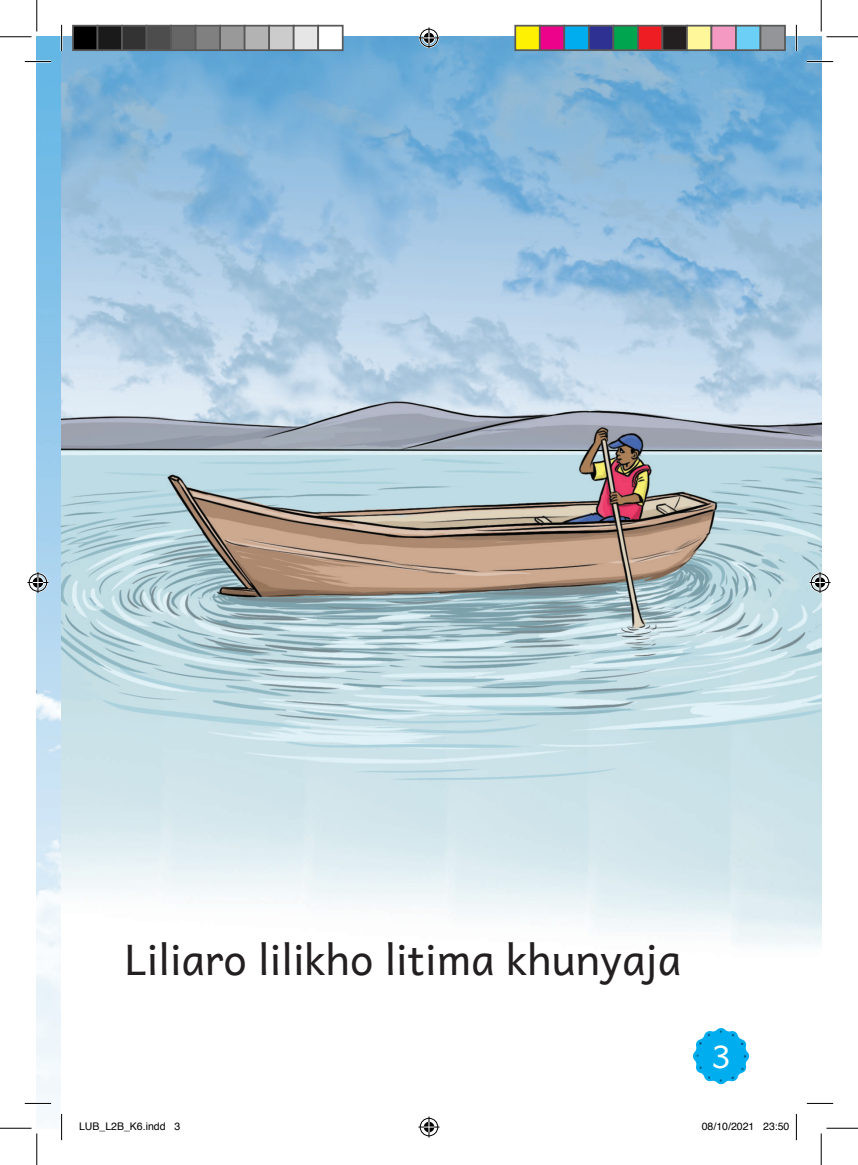
<style>
.page{position:relative;width:858px;height:1165px;background:#fff}
.page>*{position:absolute;margin:0;border:0;box-sizing:border-box;transform-origin:0 0}
.Body_text{font:42px "Andika New Basic";color:#231f20}
.Body_text-2{font:31.5px "Andika New Basic";color:#fff}
.t1{font:10.5px "Helvetica";color:#000}
</style>
<div class="page">
<img style="left:61px;top:37px;width:760px;height:1077px">
<img style="left:37px;top:37px;width:24px;height:1084px">
<svg style="left:692px;top:1027px;width:57px;height:58px"></svg>
<hr style="left:25px;top:60px;width:26px;height:3px;background:#fff">
<hr style="left:806px;top:60px;width:26px;height:3px;background:#fff">
<hr style="left:25px;top:1102px;width:26px;height:2px;background:#fff">
<hr style="left:806px;top:1102px;width:26px;height:2px;background:#fff">
<hr style="left:60px;top:25px;width:3px;height:26px;background:#fff">
<hr style="left:60px;top:1114px;width:3px;height:26px;background:#fff">
<hr style="left:795px;top:25px;width:2px;height:26px;background:#fff">
<svg style="left:25px;top:61px;width:26px;height:1px"></svg>
<svg style="left:806px;top:61px;width:26px;height:1px"></svg>
<svg style="left:25px;top:1103px;width:26px;height:1px"></svg>
<svg style="left:806px;top:1103px;width:26px;height:1px"></svg>
<svg style="left:61px;top:25px;width:1px;height:26px"></svg>
<svg style="left:61px;top:1114px;width:1px;height:26px"></svg>
<svg style="left:795px;top:25px;width:1px;height:26px"></svg>
<svg style="left:795px;top:1114px;width:1px;height:26px"></svg>
<hr style="left:0;top:36px;width:32px;height:1px;background:#000">
<hr style="left:826px;top:36px;width:31px;height:1px;background:#000">
<hr style="left:0;top:1128px;width:32px;height:1px;background:#000">
<hr style="left:826px;top:1128px;width:31px;height:1px;background:#000">
<hr style="left:36px;top:0;width:1px;height:32px;background:#000">
<hr style="left:36px;top:1133px;width:1px;height:32px;background:#000">
<hr style="left:820px;top:0;width:1px;height:32px;background:#000">
<hr style="left:820px;top:1133px;width:1px;height:32px;background:#000">
<svg style="left:418px;top:27px;width:21px;height:21px"></svg>
<svg style="left:418px;top:1116px;width:21px;height:21px"></svg>
<svg style="left:27px;top:572px;width:21px;height:21px"></svg>
<svg style="left:809px;top:572px;width:21px;height:21px"></svg>
<div style="left:73px;top:26px;width:24px;height:24px;background:#000"></div>
<div style="left:72px;top:25px;width:26px;height:26px;border:2px solid #595959"></div>
<div style="left:97px;top:26px;width:25px;height:24px;background:#1a1a1a"></div>
<div style="left:97px;top:25px;width:26px;height:26px;border:2px solid #595959"></div>
<div style="left:122px;top:26px;width:24px;height:24px;background:#333"></div>
<div style="left:121px;top:25px;width:26px;height:26px;border:2px solid #595959"></div>
<div style="left:146px;top:26px;width:25px;height:24px;background:#4d4d4d"></div>
<div style="left:146px;top:25px;width:26px;height:26px;border:2px solid #595959"></div>
<div style="left:171px;top:26px;width:24px;height:24px;background:#666"></div>
<div style="left:170px;top:25px;width:26px;height:26px;border:2px solid #595959"></div>
<div style="left:195px;top:26px;width:25px;height:24px;background:#808080"></div>
<div style="left:195px;top:25px;width:26px;height:26px;border:2px solid #595959"></div>
<div style="left:220px;top:26px;width:24px;height:24px;background:#999"></div>
<div style="left:219px;top:25px;width:26px;height:26px;border:2px solid #595959"></div>
<div style="left:244px;top:26px;width:25px;height:24px;background:#b3b3b3"></div>
<div style="left:244px;top:25px;width:26px;height:26px;border:2px solid #595959"></div>
<div style="left:269px;top:26px;width:24px;height:24px;background:#ccc"></div>
<div style="left:268px;top:25px;width:26px;height:26px;border:2px solid #595959"></div>
<div style="left:293px;top:26px;width:25px;height:24px;background:#e6e6e6"></div>
<div style="left:293px;top:25px;width:26px;height:26px;border:2px solid #595959"></div>
<div style="left:318px;top:26px;width:24px;height:24px;background:#fff"></div>
<div style="left:317px;top:25px;width:26px;height:26px;border:2px solid #595959"></div>
<div style="left:515px;top:26px;width:24px;height:24px;background:#fff101"></div>
<div style="left:514px;top:25px;width:26px;height:26px;border:2px solid #595959"></div>
<div style="left:539px;top:26px;width:25px;height:24px;background:#ed028c"></div>
<div style="left:538px;top:25px;width:27px;height:26px;border:2px solid #595959"></div>
<div style="left:564px;top:26px;width:24px;height:24px;background:#00aeef"></div>
<div style="left:563px;top:25px;width:26px;height:26px;border:2px solid #595959"></div>
<div style="left:588px;top:26px;width:25px;height:24px;background:#2e3092"></div>
<div style="left:587px;top:25px;width:27px;height:26px;border:2px solid #595959"></div>
<div style="left:613px;top:26px;width:24px;height:24px;background:#00a54f"></div>
<div style="left:612px;top:25px;width:26px;height:26px;border:2px solid #595959"></div>
<div style="left:637px;top:26px;width:25px;height:24px;background:#ee1d23"></div>
<div style="left:636px;top:25px;width:27px;height:26px;border:2px solid #595959"></div>
<div style="left:662px;top:26px;width:24px;height:24px;background:#231f20"></div>
<div style="left:661px;top:25px;width:26px;height:26px;border:2px solid #595959"></div>
<div style="left:686px;top:26px;width:25px;height:24px;background:#fff79a"></div>
<div style="left:685px;top:25px;width:27px;height:26px;border:2px solid #595959"></div>
<div style="left:711px;top:26px;width:24px;height:24px;background:#f499c2"></div>
<div style="left:710px;top:25px;width:26px;height:26px;border:2px solid #595959"></div>
<div style="left:735px;top:26px;width:25px;height:24px;background:#6bcff6"></div>
<div style="left:734px;top:25px;width:27px;height:26px;border:2px solid #595959"></div>
<div style="left:760px;top:26px;width:24px;height:24px;background:#939598"></div>
<div style="left:759px;top:25px;width:26px;height:26px;border:2px solid #595959"></div>
<p class="Body_text" style="left:125px;top:921px;width:558px">Liliaro lilikho litima khunyaja</p>
<p class="Body_text-2" style="left:711px;top:1027px;width:20px">3</p>
<p class="t1" style="left:79px;top:1118px;width:102px">LUB_L2B_K6.indd 3</p>
<p class="t1" style="left:701px;top:1118px;width:89px">08/10/2021 23:50</p>
</div>
